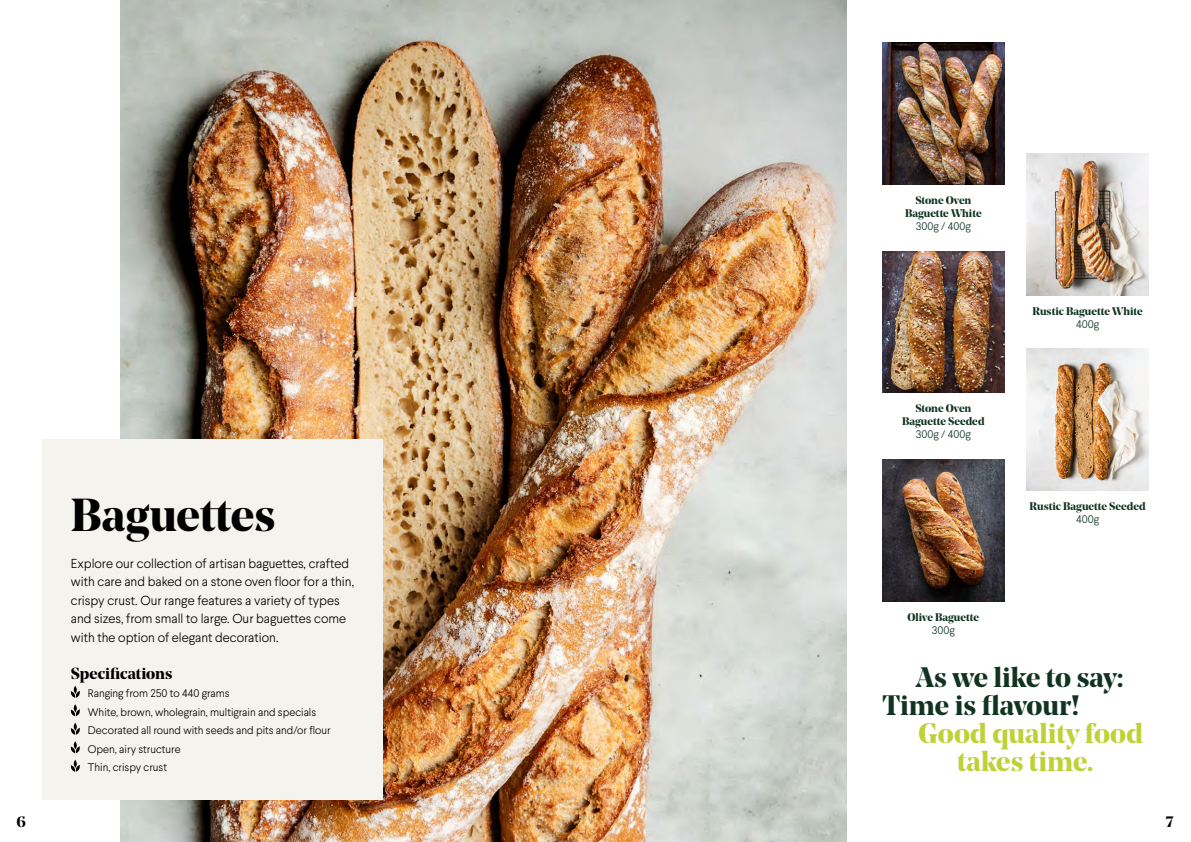
<style>
.page{position:relative;width:1191px;height:842px;background:#fff}
.page>*{position:absolute;margin:0;border:0;box-sizing:border-box;transform-origin:0 0}
.t1{font:700 46px "Noe Display";color:#000}
.t2{font:700 28px/28px "Noe Display";color:#113421}
.t3{font:700 28px/28px "Noe Display";color:#bed136;text-align:center}
.t4{font:700 16px "Noe Display";color:#000}
.t5{font:700 15px "Noe Display";color:#000}
.t6{font:300 13px/18.5px "Larsseit";color:#000}
.t7{font:300 11px/18.5px "Larsseit";color:#000}
.t8{font:700 11px/13px "Noe Display";color:#113421;text-align:center}
.t9{font:300 11px "Larsseit";color:#113421}
</style>
<div class="page">
<img style="left:120px;top:0;width:726px;height:842px">
<div style="left:43px;top:439px;width:340px;height:360px;background:#f5f3ed"></div>
<svg style="left:71px;top:686px;width:9px;height:12px"></svg>
<svg style="left:71px;top:704px;width:9px;height:12px"></svg>
<svg style="left:71px;top:723px;width:9px;height:12px"></svg>
<svg style="left:71px;top:741px;width:9px;height:12px"></svg>
<svg style="left:71px;top:760px;width:9px;height:12px"></svg>
<img style="left:882px;top:43px;width:122px;height:141px">
<img style="left:882px;top:251px;width:122px;height:142px">
<img style="left:882px;top:460px;width:122px;height:141px">
<img style="left:1026px;top:153px;width:122px;height:142px">
<img style="left:1026px;top:349px;width:122px;height:142px">
<h1 class="t1" style="left:71px;top:485px;width:206px">Baguettes</h1>
<p class="t6" style="left:71px;top:554px;width:285px">Explore our collection of artisan baguettes, crafted with care and baked on a stone oven floor for a thin, crispy crust. Our range features a variety of types and sizes, from small to large. Our baguettes come with the option of elegant decoration.</p>
<p class="t4" style="left:71px;top:663px;width:103px">Specifications</p>
<p class="t7" style="left:88px;top:684px;width:244px">Ranging from 250 to 440 grams<br>White, brown, wholegrain, multigrain and specials Decorated all round with seeds and pits and/or flour Open, airy structure<br>Thin, crispy crust</p>
<p class="t8" style="left:905px;top:193px;width:78px">Stone Oven<br>Baguette White</p>
<p class="t9" style="left:915px;top:219px;width:56px">300g / 400g</p>
<p class="t8" style="left:902px;top:402px;width:84px">Stone Oven<br>Baguette Seeded</p>
<p class="t9" style="left:915px;top:428px;width:56px">300g / 400g</p>
<p class="t8" style="left:907px;top:610px;width:73px">Olive Baguette</p>
<p class="t9" style="left:931px;top:623px;width:25px">300g</p>
<p class="t8" style="left:1032px;top:304px;width:112px">Rustic Baguette White</p>
<p class="t9" style="left:1076px;top:317px;width:25px">400g</p>
<p class="t8" style="left:1029px;top:500px;width:117px">Rustic Baguette Seeded</p>
<p class="t9" style="left:1076px;top:512px;width:25px">400g</p>
<h2 class="t2" style="left:882px;top:663px;width:243px;text-indent:33px">As we like to say:<br>Time is flavour!</h2>
<h2 class="t3" style="left:918px;top:719px;width:226px">Good quality food takes time.</h2>
<p class="t5" style="left:17px;top:812px;width:11px">6</p>
<p class="t5" style="left:1165px;top:812px;width:9px">7</p>
</div>
